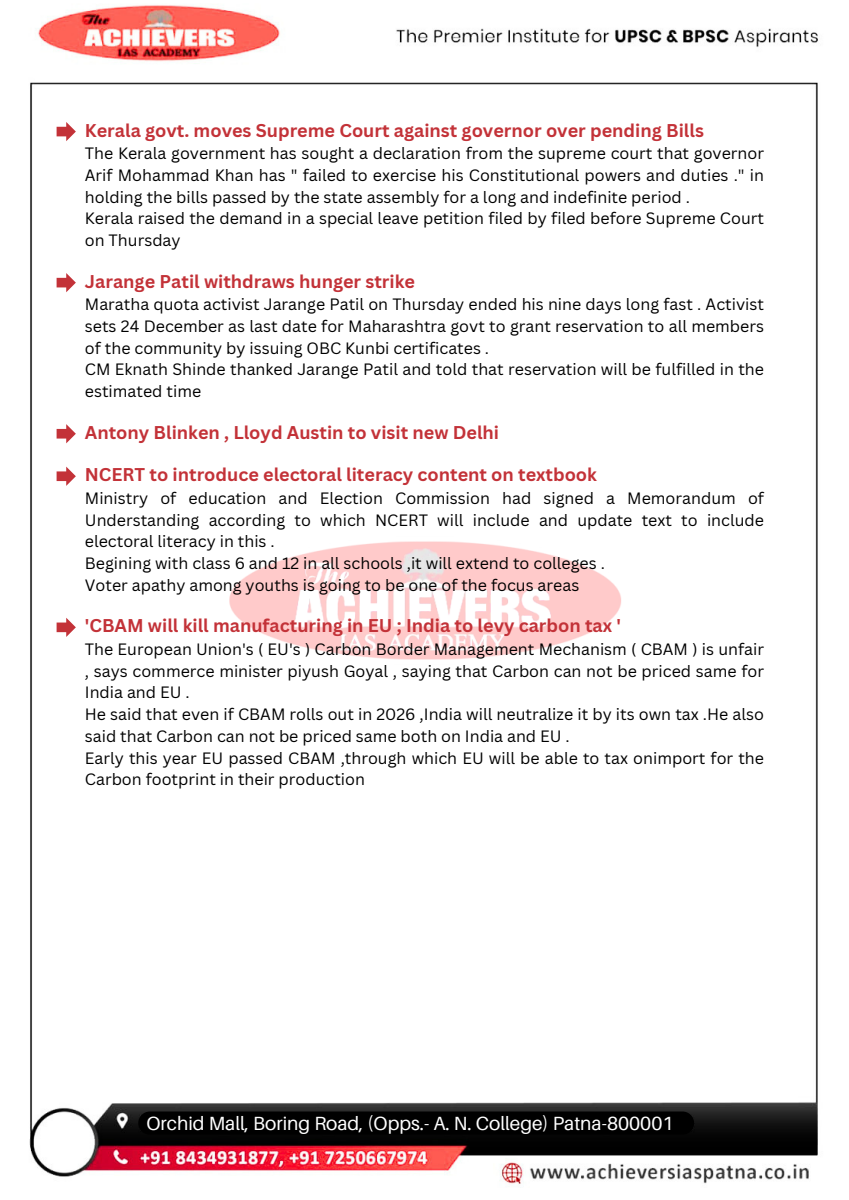
<style>
.page{position:relative;width:849px;height:1200px;background:#fff}
.page>*{position:absolute;margin:0;border:0;box-sizing:border-box;transform-origin:0 0}
.t1{font:19.1px "Aileron";color:#fff}
.t2{font:700 18px "Canva Sans";color:#c33238}
.t3{font:16px/21.8px "Canva Sans";color:#000;text-align:justify}
</style>
<div class="page">
<img style="left:29px;top:5px;width:789px;height:1179px">
<img style="left:210px;top:511px;width:433px;height:184px">
<svg style="left:57px;top:122px;width:19px;height:19px"></svg>
<div style="left:138px;top:1112px;width:556px;height:23px;background:#000;border-radius:12px"></div>
<svg style="left:57px;top:273px;width:19px;height:19px"></svg>
<svg style="left:57px;top:424px;width:19px;height:19px"></svg>
<svg style="left:57px;top:467px;width:19px;height:19px"></svg>
<svg style="left:57px;top:618px;width:19px;height:19px"></svg>
<p class="t2" style="left:85px;top:117px;width:620px">Kerala govt. moves Supreme Court against governor over pending Bills</p>
<p class="t3" style="left:85px;top:142px;width:680px">The Kerala government has sought a declaration from the supreme court that governor Arif Mohammad Khan has " failed to exercise his Constitutional powers and duties ." in holding the bills passed by the state assembly for a long and indefinite period .</p>
<p class="t3" style="left:85px;top:207px;width:680px">Kerala raised the demand in a special leave petition filed by filed before Supreme Court on Thursday</p>
<p class="t2" style="left:85px;top:268px;width:331px">Jarange Patil withdraws hunger strike</p>
<p class="t3" style="left:85px;top:293px;width:680px">Maratha quota activist Jarange Patil on Thursday ended his nine days long fast . Activist sets 24 December as last date for Maharashtra govt to grant reservation to all members of the community by issuing OBC Kunbi certificates .</p>
<p class="t3" style="left:85px;top:358px;width:680px">CM Eknath Shinde thanked Jarange Patil and told that reservation will be fulfilled in the estimated time</p>
<p class="t2" style="left:85px;top:420px;width:415px">Antony Blinken , Lloyd Austin to visit new Delhi</p>
<p class="t2" style="left:85px;top:462px;width:513px">NCERT to introduce electoral literacy content on textbook</p>
<p class="t3" style="left:85px;top:487px;width:680px">Ministry of education and Election Commission had signed a Memorandum of Understanding according to which NCERT will include and update text to include electoral literacy in this .</p>
<p class="t3" style="left:85px;top:552px;width:521px">Begining with class 6 and 12 in all schools ,it will extend to colleges .</p>
<p class="t3" style="left:85px;top:574px;width:495px">Voter apathy among youths is going to be one of the focus areas</p>
<p class="t2" style="left:85px;top:613px;width:537px">'CBAM will kill manufacturing in EU ; India to levy carbon tax '</p>
<p class="t3" style="left:85px;top:638px;width:680px">The European Union's ( EU's ) Carbon Border Management Mechanism ( CBAM ) is unfair , says commerce minister piyush Goyal , saying that Carbon can not be priced same for India and EU .</p>
<p class="t3" style="left:85px;top:703px;width:680px">He said that even if CBAM rolls out in 2026 ,India will neutralize it by its own tax .He also said that Carbon can not be priced same both on India and EU .</p>
<p class="t3" style="left:85px;top:747px;width:680px">Early this year EU passed CBAM ,through which EU will be able to tax onimport for the<br>Carbon footprint in their production</p>
<p class="t1" style="left:146px;top:1111px;width:528px">Orchid Mall, Boring Road, (Opps.- A. N. College) Patna-800001</p>
</div>
